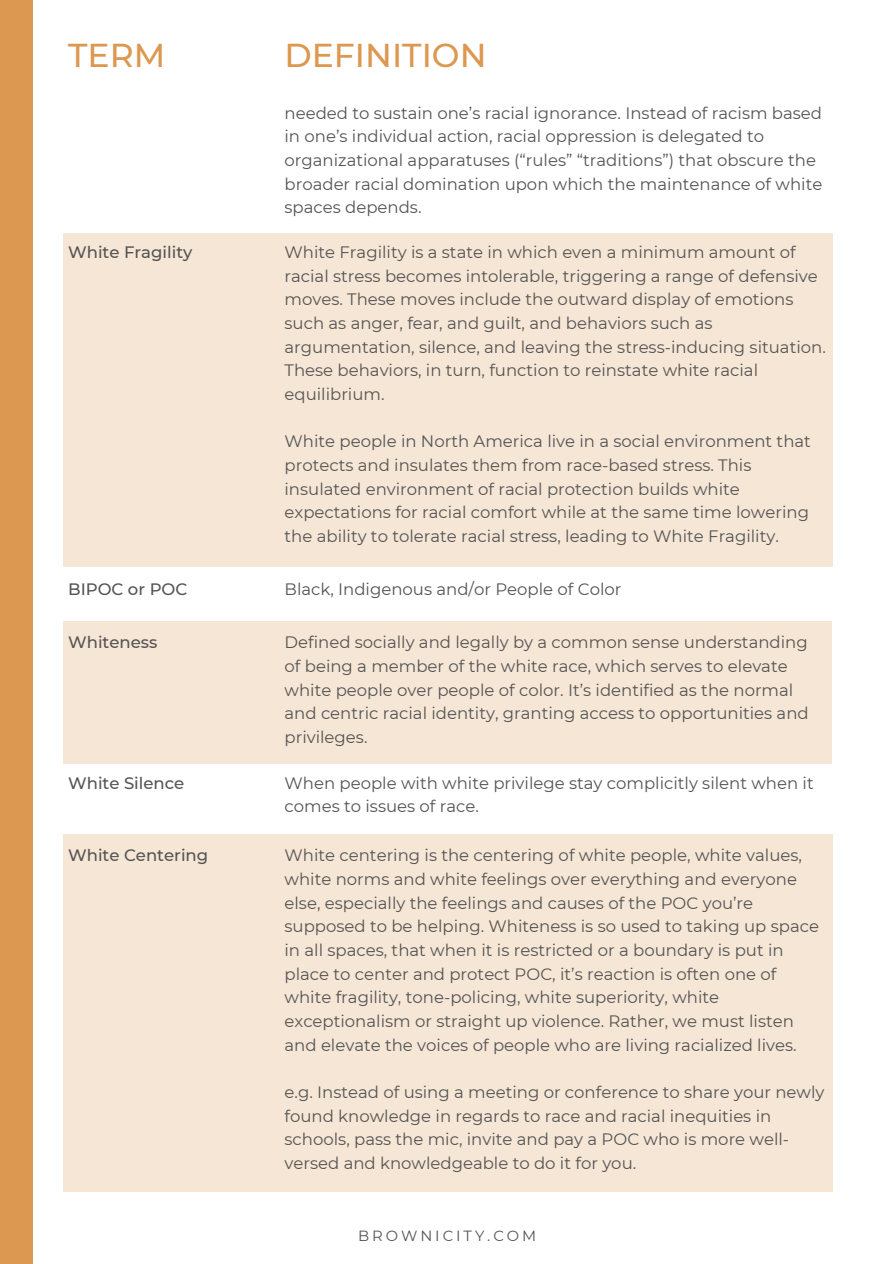
<style>
.page{position:relative;width:894px;height:1264px;background:#fff}
.page>*{position:absolute;margin:0;border:0;box-sizing:border-box;transform-origin:0 0}
.t1{font:500 33px "Montserrat";color:#dc9750}
.t2{font:16.5px/23.7px "Montserrat";color:#545454}
.t3{font:500 16.5px "Montserrat";color:#545454}
.t4{font:14.7px "Montserrat";letter-spacing:.2em;color:#545454}
</style>
<div class="page">
<div style="left:0;top:0;width:33px;height:1263px;background:#dc9750"></div>
<div style="left:63px;top:233px;width:769px;height:334px;background:#f6e6d5"></div>
<div style="left:63px;top:834px;width:769px;height:357px;background:#f6e6d5"></div>
<div style="left:63px;top:621px;width:768px;height:142px;background:#f6e6d5"></div>
<h1 class="t1" style="left:68px;top:35px;width:99px">TERM</h1>
<h1 class="t1" style="left:284px;top:35px;width:203px">DEFINITION</h1>
<p class="t2" style="left:284px;top:101px;width:539px">needed to sustain one’s racial ignorance. Instead of racism based in one’s individual action, racial oppression is delegated to organizational apparatuses (“rules” “traditions”) that obscure the broader racial domination upon which the maintenance of white spaces depends.</p>
<p class="t3" style="left:68px;top:242px;width:126px">White Fragility</p>
<p class="t2" style="left:284px;top:240px;width:542px">White Fragility is a state in which even a minimum amount of racial stress becomes intolerable, triggering a range of defensive moves. These moves include the outward display of emotions such as anger, fear, and guilt, and behaviors such as argumentation, silence, and leaving the stress-inducing situation.<br>These behaviors, in turn, function to reinstate white racial equilibrium.</p>
<p class="t2" style="left:284px;top:429px;width:527px">White people in North America live in a social environment that protects and insulates them from race-based stress. This insulated environment of racial protection builds white expectations for racial comfort while at the same time lowering the ability to tolerate racial stress, leading to White Fragility.</p>
<p class="t3" style="left:68px;top:579px;width:121px">BIPOC or POC</p>
<p class="t2" style="left:284px;top:577px;width:338px">Black, Indigenous and/or People of Color</p>
<p class="t3" style="left:68px;top:632px;width:91px">Whiteness</p>
<p class="t2" style="left:284px;top:630px;width:525px">Defined socially and legally by a common sense understanding of being a member of the white race, which serves to elevate white people over people of color. It’s identified as the normal and centric racial identity, granting access to opportunities and privileges.</p>
<p class="t3" style="left:68px;top:772px;width:118px">White Silence</p>
<p class="t2" style="left:284px;top:771px;width:530px">When people with white privilege stay complicitly silent when it comes to issues of race.</p>
<p class="t3" style="left:68px;top:845px;width:141px">White Centering</p>
<p class="t2" style="left:284px;top:843px;width:536px">White centering is the centering of white people, white values, white norms and white feelings over everything and everyone else, especially the feelings and causes of the POC you’re supposed to be helping. Whiteness is so used to taking up space in all spaces, that when it is restricted or a boundary is put in place to center and protect POC, it’s reaction is often one of white fragility, tone-policing, white superiority, white exceptionalism or straight up violence. Rather, we must listen and elevate the voices of people who are living racialized lives.</p>
<p class="t2" style="left:284px;top:1080px;width:541px">e.g. Instead of using a meeting or conference to share your newly found knowledge in regards to race and racial inequities in schools, pass the mic, invite and pay a POC who is more well&shy;versed and knowledgeable to do it for you.</p>
<p class="t4" style="left:358px;top:1226px;width:179px">BROWNICITY.COM</p>
</div>
